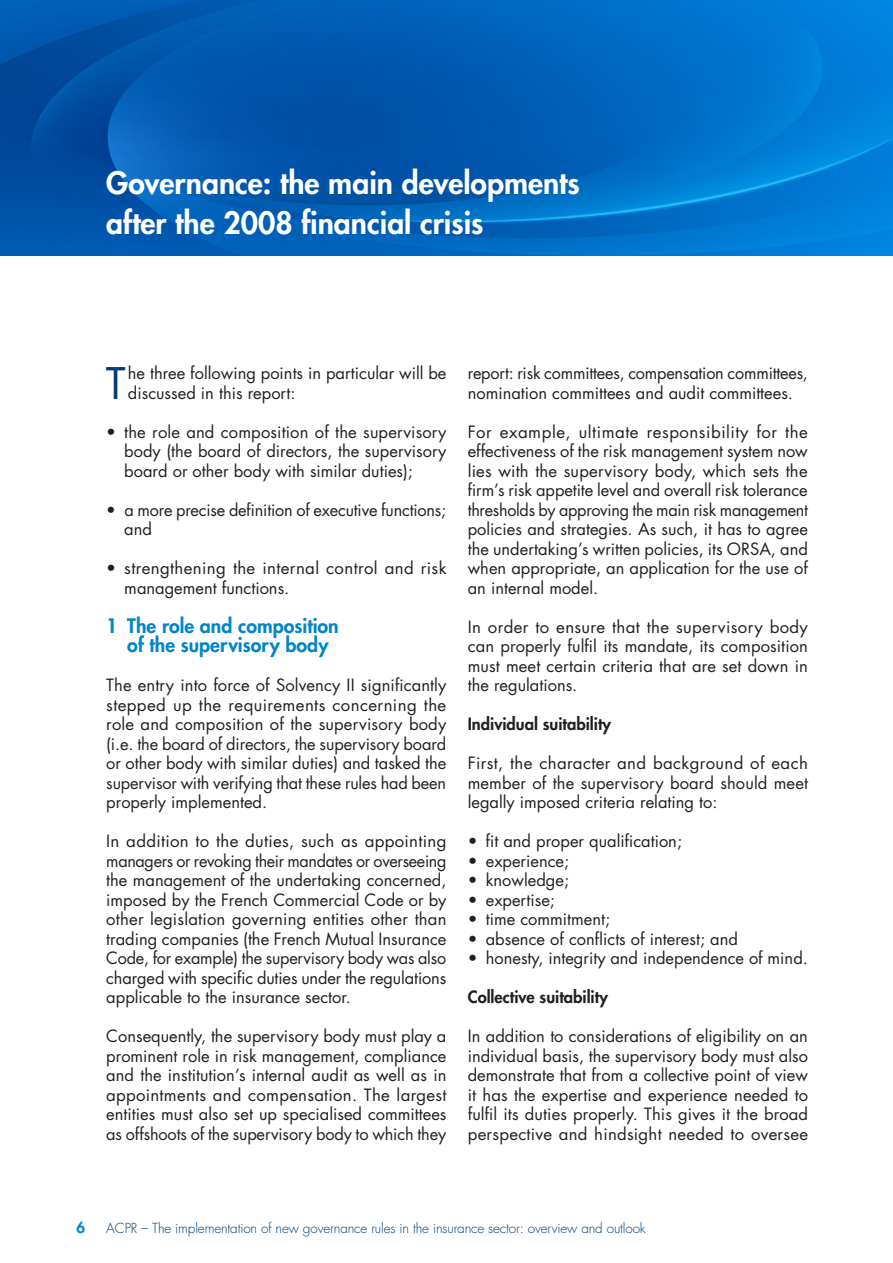
<style>
.page{position:relative;width:893px;height:1263px;background:#fff}
.page>*{position:absolute;margin:0;border:0;box-sizing:border-box;transform-origin:0 0}
.t1{font:42.3px "Futura Std";color:#003c72}
.t2{font:800 30px/40.2px "Futura Std";color:#fff}
.t3{font:800 19.5px/19.5px "Futura Std";color:#0084ca;text-align:center}
.t4{font:16.5px/19.5px "Futura Std";color:#231f20;text-align:justify}
.t5{font:16.5px/19.5px "Futura Std";letter-spacing:.02em;color:#231f20}
.t6{font:800 16.5px "Futura Std";color:#231f20}
.t7{font:800 15px "Futura Std";color:#0084ca}
.t8{font:300 13.5px "Futura Std";letter-spacing:-.01em;color:#003c72}
</style>
<div class="page">
<svg style="left:0;top:238px;width:893px;height:17px;background:#0073cc"></svg>
<svg style="left:0;top:10px;width:30px;height:228px;background:#004da1"></svg>
<svg style="left:108px;top:238px;width:501px;height:17px;background:#0065bc"></svg>
<svg style="left:30px;top:0;width:863px;height:238px;background:#0063ba"></svg>
<h2 class="t2" style="left:106px;top:162px;width:475px">Governance: the main developments after the 2008 financial crisis</h2>
<h1 class="t1" style="left:106px;top:356px;width:21px">T</h1>
<p class="t4" style="left:128px;top:364px;width:320px">he three following points in particular will be discussed in this report:</p>
<p class="t4" style="left:124px;top:422px;width:324px;text-indent:-18px">• the role and composition of the supervisory body (the board of directors, the supervisory board or other body with similar duties);</p>
<p class="t4" style="left:124px;top:500px;width:323px;text-indent:-18px">• a more precise definition of executive functions; and</p>
<p class="t5" style="left:124px;top:559px;width:324px;text-indent:-18px">• strengthening the internal control and risk management functions.</p>
<p class="t3" style="left:106px;top:616px;width:234px">1 The role and composition of the supervisory body</p>
<p class="t4" style="left:106px;top:676px;width:342px">The entry into force of Solvency II significantly stepped up the requirements concerning the role and composition of the supervisory body (i.e. the board of directors, the supervisory board or other body with similar duties) and tasked the supervisor with verifying that these rules had been properly implemented.</p>
<p class="t4" style="left:106px;top:832px;width:342px">In addition to the duties, such as appointing managers or revoking their mandates or overseeing the management of the undertaking concerned, imposed by the French Commercial Code or by other legislation governing entities other than trading companies (the French Mutual Insurance Code, for example) the supervisory body was also charged with specific duties under the regulations applicable to the insurance sector.</p>
<p class="t4" style="left:106px;top:1027px;width:342px">Consequently, the supervisory body must play a prominent role in risk management, compliance and the institution’s internal audit as well as in appointments and compensation. The largest entities must also set up specialised committees as offshoots of the supervisory body to which they</p>
<p class="t4" style="left:468px;top:364px;width:342px">report: risk committees, compensation committees, nomination committees and audit committees.</p>
<p class="t4" style="left:468px;top:422px;width:342px">For example, ultimate responsibility for the effectiveness of the risk management system now lies with the supervisory body, which sets the firm’s risk appetite level and overall risk tolerance thresholds by approving the main risk management policies and strategies. As such, it has to agree the undertaking’s written policies, its ORSA, and when appropriate, an application for the use of an internal model.</p>
<p class="t4" style="left:468px;top:617px;width:342px">In order to ensure that the supervisory body can properly fulfil its mandate, its composition must meet certain criteria that are set down in the regulations.</p>
<p class="t6" style="left:468px;top:714px;width:145px">Individual suitability</p>
<p class="t4" style="left:468px;top:754px;width:342px">First, the character and background of each member of the supervisory board should meet legally imposed criteria relating to:</p>
<p class="t4" style="left:468px;top:832px;width:216px">• fit and proper qualification;</p>
<p class="t4" style="left:468px;top:851px;width:103px">• experience;</p>
<p class="t4" style="left:468px;top:871px;width:103px">• knowledge;</p>
<p class="t4" style="left:468px;top:890px;width:89px">• expertise;</p>
<p class="t4" style="left:468px;top:910px;width:144px">• time commitment;</p>
<p class="t4" style="left:468px;top:929px;width:272px">• absence of conflicts of interest; and</p>
<p class="t4" style="left:468px;top:949px;width:342px">• honesty, integrity and independence of mind.</p>
<p class="t6" style="left:468px;top:987px;width:142px">Collective suitability</p>
<p class="t4" style="left:468px;top:1027px;width:342px">In addition to considerations of eligibility on an individual basis, the supervisory body must also demonstrate that from a collective point of view it has the expertise and experience needed to fulfil its duties properly. This gives it the broad perspective and hindsight needed to oversee</p>
<p class="t7" style="left:76px;top:1218px;width:10px">6</p>
<p class="t8" style="left:106px;top:1220px;width:541px">ACPR – The implementation of new governance rules in the insurance sector: overview and outlook</p>
</div>
